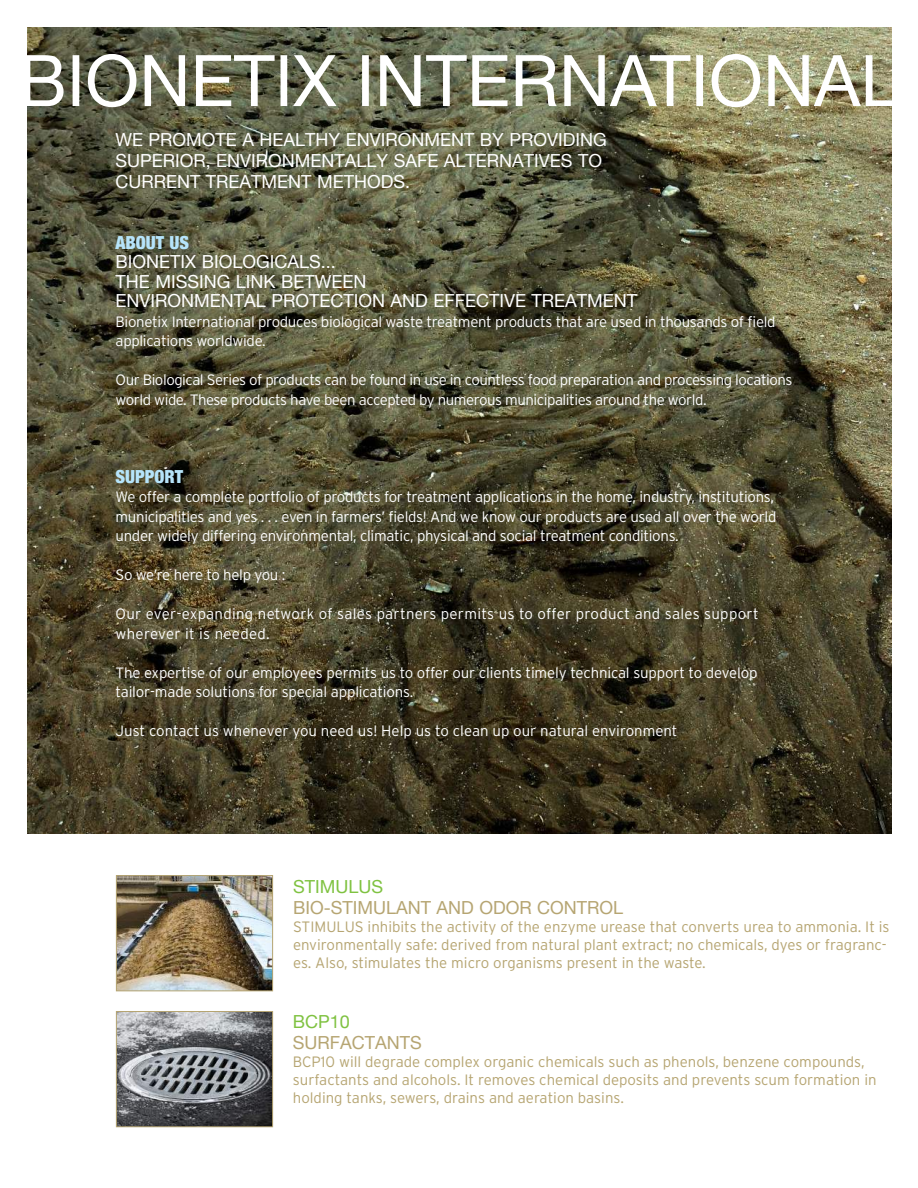
<style>
.page{position:relative;width:918px;height:1188px;background:#fff}
.page>*{position:absolute;margin:0;border:0;box-sizing:border-box;transform-origin:0 0}
.t1{font:18px/21px "Helvetica Neue";color:#fff}
.t2{font:18px "Helvetica Neue";color:#b6a572}
.t3{font:900 condensed 18px "Helvetica Neue";color:#b6e4fa}
.t4{font:18px "Helvetica Neue";color:#7fc241}
.t5{font:300 15px/19.5px "Interstate";letter-spacing:-.02em;color:#fff}
.t6{font:300 15px/18px "Interstate";color:#b6a572}
.t7{font:300 15px/19.5px "Interstate";letter-spacing:.02em;color:#fff}
.t8{font:300 15px "Interstate";color:#fff}
</style>
<div class="page">
<img style="left:27px;top:27px;width:865px;height:807px">
<svg style="left:27px;top:54px;width:865px;height:53px"></svg>
<img style="left:118px;top:1013px;width:153px;height:112px">
<div style="left:116px;top:1011px;width:157px;height:116px;border:1px solid #b6a572"></div>
<img style="left:118px;top:877px;width:153px;height:112px">
<div style="left:116px;top:875px;width:157px;height:116px;border:1px solid #b6a572"></div>
<p class="t1" style="left:115px;top:130px;width:493px">WE PROMOTE A HEALTHY ENVIRONMENT BY PROVIDING<br>SUPERIOR, ENVIRONMENTALLY SAFE ALTERNATIVES TO<br>CURRENT TREATMENT METHODS.</p>
<p class="t3" style="left:116px;top:232px;width:75px">ABOUT US</p>
<p class="t1" style="left:116px;top:253px;width:523px;line-height:19.5px">BIONETIX BIOLOGICALS...<br>THE MISSING LINK BETWEEN<br>ENVIRONMENTAL PROTECTION AND EFFECTIVE TREATMENT</p>
<p class="t5" style="left:116px;top:313px;width:662px">Bionetix International produces biological waste treatment products that are used in thousands of field applications worldwide.</p>
<p class="t5" style="left:116px;top:372px;width:678px">Our Biological Series of products can be found in use in countless food preparation and processing locations world wide. These products have been accepted by numerous municipalities around the world.</p>
<p class="t3" style="left:116px;top:466px;width:69px">SUPPORT</p>
<p class="t5" style="left:116px;top:489px;width:662px">We offer a complete portfolio of products for treatment applications in the home, industry, institutions, municipalities and yes . . . even in farmers’ fields! And we know our products are used all over the world under widely differing environmental, climatic, physical and social treatment conditions.</p>
<p class="t5" style="left:116px;top:567px;width:171px">So we’re here to help you :</p>
<p class="t7" style="left:116px;top:606px;width:645px">Our ever-expanding network of sales partners permits us to offer product and sales support wherever it is needed.</p>
<p class="t5" style="left:116px;top:664px;width:643px">The expertise of our employees permits us to offer our clients timely technical support to develop tailor-made solutions for special applications.</p>
<p class="t8" style="left:116px;top:725px;width:563px">Just contact us whenever you need us! Help us to clean up our natural environment</p>
<p class="t4" style="left:293px;top:879px;width:91px">STIMULUS</p>
<p class="t2" style="left:293px;top:900px;width:332px">BIO-STIMULANT AND ODOR CONTROL</p>
<p class="t6" style="left:293px;top:919px;width:598px">STIMULUS inhibits the activity of the enzyme urease that converts urea to ammonia. It is environmentally safe: derived from natural plant extract; no chemicals, dyes or fragranc&shy;es. Also, stimulates the micro organisms present in the waste.</p>
<p class="t4" style="left:293px;top:1015px;width:59px">BCP10</p>
<p class="t2" style="left:293px;top:1036px;width:130px">SURFACTANTS</p>
<p class="t6" style="left:293px;top:1054px;width:585px">BCP10 will degrade complex organic chemicals such as phenols, benzene compounds, surfactants and alcohols. It removes chemical deposits and prevents scum formation in holding tanks, sewers, drains and aeration basins.</p>
</div>
